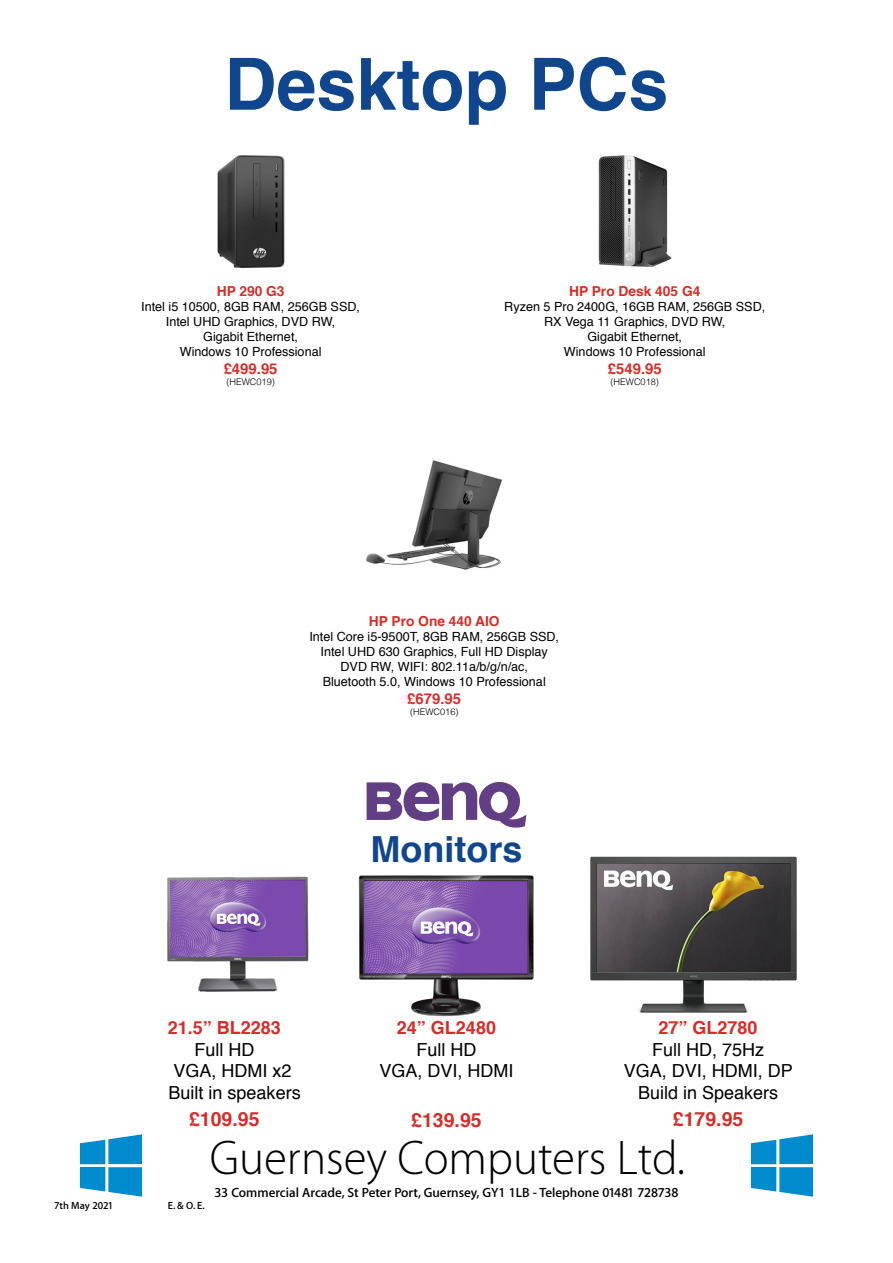
<style>
.page{position:relative;width:893px;height:1263px;background:#fff}
.page>*{position:absolute;margin:0;border:0;box-sizing:border-box;transform-origin:0 0}
.t1{font:700 72px "Helvetica";color:#10468e}
.t2{font:100 48px "Myriad Set Pro";color:#000}
.t3{font:700 36px "Helvetica";color:#10468e}
.t4{font:700 19.5px "Helvetica";color:#d92c26}
.t5{font:18px/21.6px "Helvetica";color:#000;text-align:center}
.t6{font:700 18px "Helvetica";color:#d92c26}
.t7{font:700 14.85px "Helvetica";color:#d92c26}
.t8{font:700 13.8px "Helvetica";color:#d92c26}
.t9{font:600 13.5px "Myriad Set Pro";color:#000}
.t10{font:12.6px/15.1px "Helvetica";color:#000;text-align:center}
.t11{font:600 10.5px "Myriad Set Pro";color:#000}
.t12{font:300 9.15px "Helvetica";color:#000}
</style>
<div class="page">
<svg style="left:80px;top:1134px;width:62px;height:63px"></svg>
<svg style="left:751px;top:1134px;width:62px;height:63px"></svg>
<svg style="left:367px;top:782px;width:159px;height:46px"></svg>
<img style="left:167px;top:876px;width:142px;height:115px">
<img style="left:358px;top:875px;width:176px;height:142px">
<img style="left:598px;top:156px;width:74px;height:111px">
<img style="left:367px;top:460px;width:135px;height:110px">
<img style="left:590px;top:856px;width:207px;height:157px">
<img style="left:217px;top:156px;width:68px;height:111px">
<h1 class="t1" style="left:224px;top:26px;width:446px">Desktop PCs</h1>
<p class="t8" style="left:217px;top:280px;width:69px">HP 290 G3</p>
<p class="t10" style="left:141px;top:299px;width:220px">Intel i5 10500, 8GB RAM, 256GB SSD,<br>Intel UHD Graphics, DVD RW,<br>Gigabit Ethernet,<br>Windows 10 Professional</p>
<p class="t7" style="left:224px;top:357px;width:55px">£499.95</p>
<p class="t12" style="left:226px;top:374px;width:50px">(HEWC019)</p>
<p class="t8" style="left:569px;top:280px;width:133px">HP Pro Desk 405 G4</p>
<p class="t10" style="left:504px;top:299px;width:262px">Ryzen 5 Pro 2400G, 16GB RAM, 256GB SSD,<br>RX Vega 11 Graphics, DVD RW,<br>Gigabit Ethernet,<br>Windows 10 Professional</p>
<p class="t7" style="left:608px;top:357px;width:55px">£549.95</p>
<p class="t12" style="left:611px;top:374px;width:50px">(HEWC018)</p>
<p class="t8" style="left:369px;top:610px;width:132px">HP Pro One 440 AIO</p>
<p class="t10" style="left:309px;top:629px;width:251px">Intel Core i5-9500T, 8GB RAM, 256GB SSD, Intel UHD 630 Graphics, Full HD Display DVD RW, WIFI: 802.11a/b/g/n/ac,<br>Bluetooth 5.0, Windows 10 Professional</p>
<p class="t7" style="left:407px;top:687px;width:55px">£679.95</p>
<p class="t12" style="left:410px;top:704px;width:50px">(HEWC016)</p>
<h3 class="t6" style="left:168px;top:1013px;width:115px">21.5” BL2283</h3>
<h3 class="t5" style="left:169px;top:1039px;width:134px;text-align:left;text-indent:26px">Full HD<br>VGA, HDMI x2<br>Built in speakers</h3>
<h3 class="t3" style="left:370px;top:820px;width:153px">Monitors</h3>
<h3 class="t6" style="left:397px;top:1013px;width:101px">24” GL2480</h3>
<h3 class="t5" style="left:379px;top:1039px;width:136px">Full HD<br>VGA, DVI, HDMI</h3>
<h3 class="t4" style="left:189px;top:1103px;width:72px">£109.95</h3>
<h3 class="t4" style="left:411px;top:1104px;width:72px">£139.95</h3>
<h3 class="t6" style="left:659px;top:1013px;width:101px">27” GL2780</h3>
<h3 class="t5" style="left:624px;top:1039px;width:171px">Full HD, 75Hz<br>VGA, DVI, HDMI, DP<br>Build in Speakers</h3>
<h3 class="t4" style="left:673px;top:1103px;width:72px">£179.95</h3>
<h2 class="t2" style="left:210px;top:1121px;width:477px">Guernsey Computers Ltd.</h2>
<p class="t11" style="left:54px;top:1197px;width:61px">7th May 2021</p>
<p class="t11" style="left:168px;top:1197px;width:38px">E. &amp; O. E.</p>
<p class="t9" style="left:215px;top:1182px;width:465px">33 Commercial Arcade, St Peter Port, Guernsey, GY1 1LB - Telephone 01481 728738</p>
</div>
